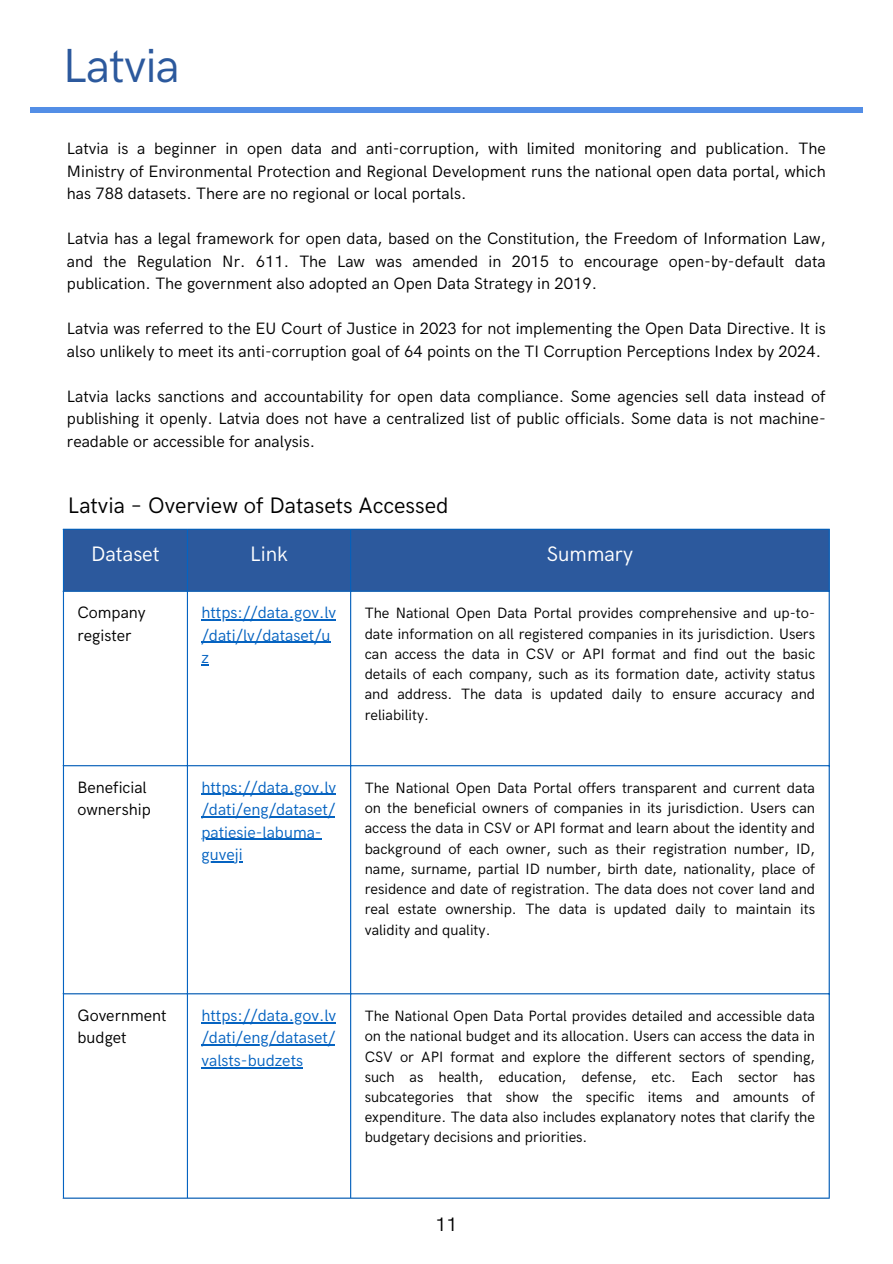
<style>
.page{position:relative;width:893px;height:1264px;background:#fff}
.page>*{position:absolute;margin:0;border:0;box-sizing:border-box;transform-origin:0 0}
.t1{font:48px "HK Grotesk";letter-spacing:-.02em;color:#2c599d}
.t2{font:22.5px "HK Grotesk";color:#000}
.t3{font:21px "HK Grotesk";color:#fff}
.t4{font:19.5px "HK Grotesk";color:#000}
.t5{font:16.5px/22.5px "HK Grotesk";color:#000}
.t6{font:16.5px/22.5px "HK Grotesk";color:#0563c1}
.t7{font:15px/20.2px "HK Grotesk";color:#000;text-align:justify}
</style>
<div class="page">
<div style="left:30px;top:107px;width:832px;height:6px;background:#538ee6"></div>
<div style="left:64px;top:530px;width:764px;height:60px;background:#2c599d"></div>
<hr style="left:201px;top:619px;width:135px;height:1px;background:#0563c1">
<hr style="left:201px;top:641px;width:129px;height:2px;background:#0563c1">
<hr style="left:201px;top:793px;width:135px;height:2px;background:#0563c1">
<hr style="left:201px;top:816px;width:134px;height:1px;background:#0563c1">
<hr style="left:201px;top:838px;width:120px;height:2px;background:#0563c1">
<hr style="left:201px;top:861px;width:41px;height:1px;background:#0563c1">
<hr style="left:201px;top:1021px;width:135px;height:2px;background:#0563c1">
<hr style="left:201px;top:1044px;width:134px;height:1px;background:#0563c1">
<hr style="left:201px;top:1066px;width:102px;height:2px;background:#0563c1">
<hr style="left:63px;top:530px;width:1px;height:667px;background:#0563c1">
<hr style="left:187px;top:530px;width:1px;height:667px;background:#0563c1">
<hr style="left:350px;top:530px;width:1px;height:667px;background:#0563c1">
<hr style="left:828px;top:530px;width:1px;height:667px;background:#0563c1">
<hr style="left:63px;top:528px;width:766px;height:2px;background:#0563c1">
<hr style="left:63px;top:590px;width:766px;height:1px;background:#0563c1">
<hr style="left:63px;top:765px;width:766px;height:1px;background:#0563c1">
<hr style="left:63px;top:993px;width:766px;height:1px;background:#0563c1">
<hr style="left:63px;top:1197px;width:766px;height:1px;background:#0563c1">
<p class="t1" style="left:63px;top:39px;width:118px">Latvia</p>
<p class="t5" style="left:67px;top:138px;width:760px;text-align:justify">Latvia is a beginner in open data and anti-corruption, with limited monitoring and publication. The Ministry of Environmental Protection and Regional Development runs the national open data portal, which has 788 datasets. There are no regional or local portals.</p>
<p class="t5" style="left:67px;top:228px;width:760px;text-align:justify">Latvia has a legal framework for open data, based on the Constitution, the Freedom of Information Law, and the Regulation Nr. 611. The Law was amended in 2015 to encourage open-by-default data publication. The government also adopted an Open Data Strategy in 2019.</p>
<p class="t5" style="left:67px;top:318px;width:760px">Latvia was referred to the EU Court of Justice in 2023 for not implementing the Open Data Directive. It is also unlikely to meet its anti-corruption goal of 64 points on the TI Corruption Perceptions Index by 2024.</p>
<p class="t5" style="left:67px;top:385px;width:760px;text-align:justify">Latvia lacks sanctions and accountability for open data compliance. Some agencies sell data instead of publishing it openly. Latvia does not have a centralized list of public officials. Some data is not machine&shy;readable or accessible for analysis.</p>
<p class="t2" style="left:68px;top:492px;width:382px">Latvia – Overview of Datasets Accessed</p>
<p class="t3" style="left:91px;top:542px;width:70px">Dataset</p>
<p class="t3" style="left:250px;top:542px;width:39px">Link</p>
<p class="t3" style="left:546px;top:542px;width:88px">Summary</p>
<p class="t5" style="left:77px;top:602px;width:70px">Company register</p>
<p class="t6" style="left:201px;top:602px;width:136px">https://data.gov.lv /dati/lv/dataset/u z</p>
<p class="t7" style="left:364px;top:603px;width:452px">The National Open Data Portal provides comprehensive and up-to&shy;date information on all registered companies in its jurisdiction. Users can access the data in CSV or API format and find out the basic details of each company, such as its formation date, activity status and address. The data is updated daily to ensure accuracy and reliability.</p>
<p class="t5" style="left:77px;top:776px;width:75px">Beneficial ownership</p>
<p class="t6" style="left:201px;top:776px;width:136px">https://data.gov.lv /dati/eng/dataset/ patiesie-labuma&shy;guveji</p>
<p class="t7" style="left:364px;top:778px;width:452px">The National Open Data Portal offers transparent and current data on the beneficial owners of companies in its jurisdiction. Users can access the data in CSV or API format and learn about the identity and background of each owner, such as their registration number, ID, name, surname, partial ID number, birth date, nationality, place of residence and date of registration. The data does not cover land and real estate ownership. The data is updated daily to maintain its validity and quality.</p>
<p class="t5" style="left:77px;top:1004px;width:90px">Government budget</p>
<p class="t6" style="left:201px;top:1004px;width:136px;text-align:justify">https://data.gov.lv /dati/eng/dataset/ valsts-budzets</p>
<p class="t7" style="left:364px;top:1006px;width:452px">The National Open Data Portal provides detailed and accessible data on the national budget and its allocation. Users can access the data in CSV or API format and explore the different sectors of spending, such as health, education, defense, etc. Each sector has subcategories that show the specific items and amounts of expenditure. The data also includes explanatory notes that clarify the budgetary decisions and priorities.</p>
<p class="t4" style="left:435px;top:1212px;width:23px">11</p>
</div>
